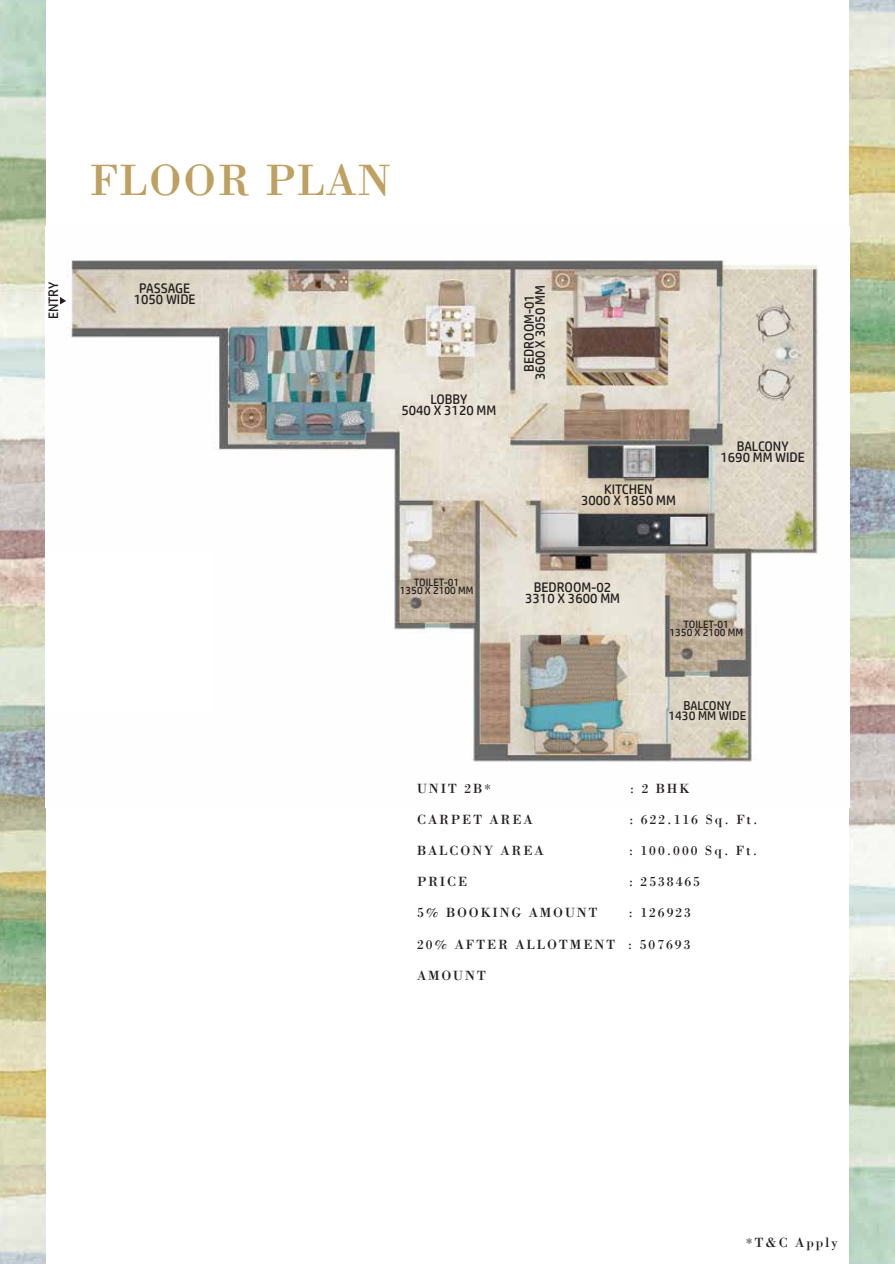
<style>
.page{position:relative;width:895px;height:1264px;background:#fff}
.page>*{position:absolute;margin:0;border:0;box-sizing:border-box;transform-origin:0 0}
.t1{font:45px "Bodoni";letter-spacing:.04em;color:#bea060}
.t2{font:13.8px/10.9px "HP Simplified";color:#231f20;text-align:center}
.t3{font:13.65px "Bodoni";letter-spacing:.14em;color:#231f20}
.t4{font:12.75px/10.2px "HP Simplified";color:#231f20;text-align:center}
.t5{font:10.65px/8.6px "HP Simplified";color:#231f20;text-align:center}
</style>
<div class="page">
<img style="left:0;top:0;width:45px;height:1263px">
<img style="left:849px;top:0;width:45px;height:1263px">
<img style="left:60px;top:260px;width:758px;height:502px">
<div style="left:45px;top:550px;width:168px;height:161px;background:#fff"></div>
<svg style="left:60px;top:297px;width:6px;height:7px"></svg>
<h1 class="t1" style="left:90px;top:153px;width:301px">FLOOR PLAN</h1>
<p class="t2" style="left:48px;top:319px;width:39px;rotate:-90deg">ENTRY</p>
<p class="t2" style="left:134px;top:282px;width:63px">PASSAGE<br>1050 WIDE</p>
<p class="t2" style="left:401px;top:393px;width:96px">LOBBY<br>5040 X 3120 MM</p>
<p class="t2" style="left:523px;top:380px;width:96px;rotate:-90deg">BEDROOM-01<br>3600 X 3050 MM</p>
<p class="t2" style="left:581px;top:483px;width:96px">KITCHEN<br>3000 X 1850 MM</p>
<p class="t2" style="left:720px;top:441px;width:86px">BALCONY<br>1690 MM WIDE</p>
<p class="t5" style="left:400px;top:577px;width:75px">TOILET-01<br>1350 X 2100 MM</p>
<p class="t2" style="left:525px;top:581px;width:96px">BEDROOM-02<br>3310 X 3600 MM</p>
<p class="t5" style="left:669px;top:619px;width:75px">TOILET-01<br>1350 X 2100 MM</p>
<p class="t4" style="left:668px;top:700px;width:79px">BALCONY<br>1430 MM WIDE</p>
<p class="t3" style="left:417px;top:780px;width:75px">UNIT 2B*</p>
<p class="t3" style="left:630px;top:780px;width:61px">: 2 BHK</p>
<p class="t3" style="left:417px;top:811px;width:117px">CARPET AREA</p>
<p class="t3" style="left:629px;top:811px;width:130px">: 622.116 Sq. Ft.</p>
<p class="t3" style="left:417px;top:842px;width:128px">BALCONY AREA</p>
<p class="t3" style="left:628px;top:842px;width:130px">: 100.000 Sq. Ft.</p>
<p class="t3" style="left:417px;top:873px;width:52px">PRICE</p>
<p class="t3" style="left:628px;top:873px;width:73px">: 2538465</p>
<p class="t3" style="left:417px;top:904px;width:182px">5% BOOKING AMOUNT</p>
<p class="t3" style="left:628px;top:904px;width:64px">: 126923</p>
<p class="t3" style="left:417px;top:935px;width:275px">20% AFTER ALLOTMENT : 507693</p>
<p class="t3" style="left:417px;top:966px;width:70px">AMOUNT</p>
<p class="t3" style="left:745px;top:1234px;width:94px">*T&amp;C Apply</p>
</div>
